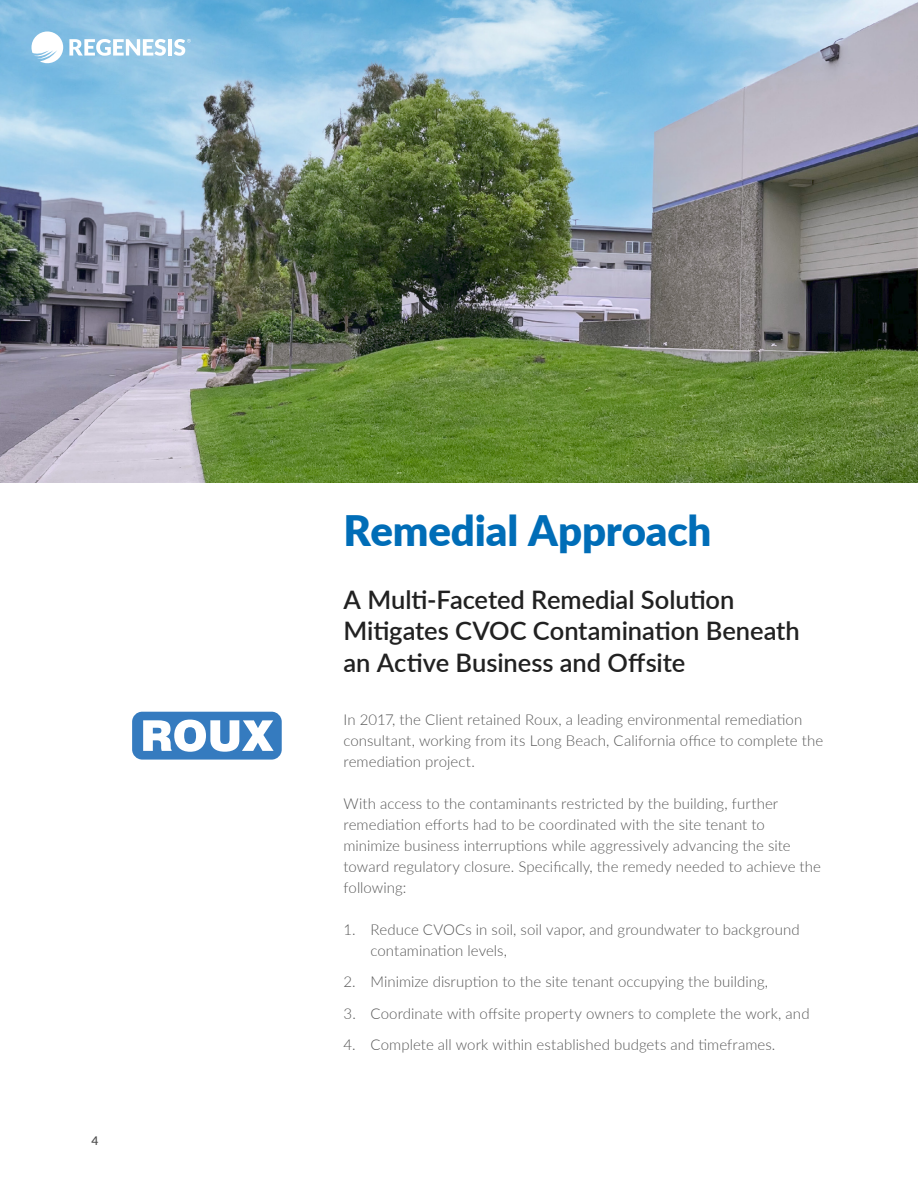
<style>
.page{position:relative;width:918px;height:1188px;background:#fff}
.page>*{position:absolute;margin:0;border:0;box-sizing:border-box;transform-origin:0 0}
.t1{font:900 42px "Lato";letter-spacing:-.005em;color:#006db7}
.t2{font:600 25.5px/31.5px "Lato";color:#212121}
.t3{font:300 15px/21px "Lato";letter-spacing:.005em;color:#585858}
.t4{font:600 12px "Lato";color:#4e4e4e}
</style>
<div class="page">
<img style="left:0;top:0;width:918px;height:483px">
<div style="left:132px;top:712px;width:150px;height:48px;background:#357bbf;border-radius:10px"></div>
<svg style="left:143px;top:720px;width:131px;height:32px"></svg>
<svg style="left:32px;top:32px;width:31px;height:31px"></svg>
<svg style="left:69px;top:39px;width:97px;height:17px"></svg>
<hr style="left:168px;top:39px;width:4px;height:17px;background:#fff">
<svg style="left:174px;top:39px;width:17px;height:17px"></svg>
<p class="t4" style="left:92px;top:1131px;width:8px">4</p>
<h1 class="t1" style="left:344px;top:499px;width:369px">Remedial Approach</h1>
<h2 class="t2" style="left:344px;top:583px;width:458px">A Multi‑Faceted Remedial Solution<br>Mitigates CVOC Contamination Beneath an Active Business and Offsite</h2>
<p class="t3" style="left:344px;top:708px;width:481px">In 2017, the Client retained Roux, a leading environmental remediation consultant, working from its Long Beach, California office to complete the remediation project.</p>
<p class="t3" style="left:344px;top:792px;width:479px">With access to the contaminants restricted by the building, further remediation efforts had to be coordinated with the site tenant to minimize business interruptions while aggressively advancing the site toward regulatory closure. Specifically, the remedy needed to achieve the following:</p>
<p class="t3" style="left:370px;top:918px;width:431px;text-indent:-27px">1. Reduce CVOCs in soil, soil vapor, and groundwater to background contamination levels,</p>
<p class="t3" style="left:344px;top:971px;width:426px">2. Minimize disruption to the site tenant occupying the building,</p>
<p class="t3" style="left:344px;top:1002px;width:468px">3. Coordinate with offsite property owners to complete the work, and</p>
<p class="t3" style="left:344px;top:1034px;width:433px">4. Complete all work within established budgets and timeframes.</p>
</div>
